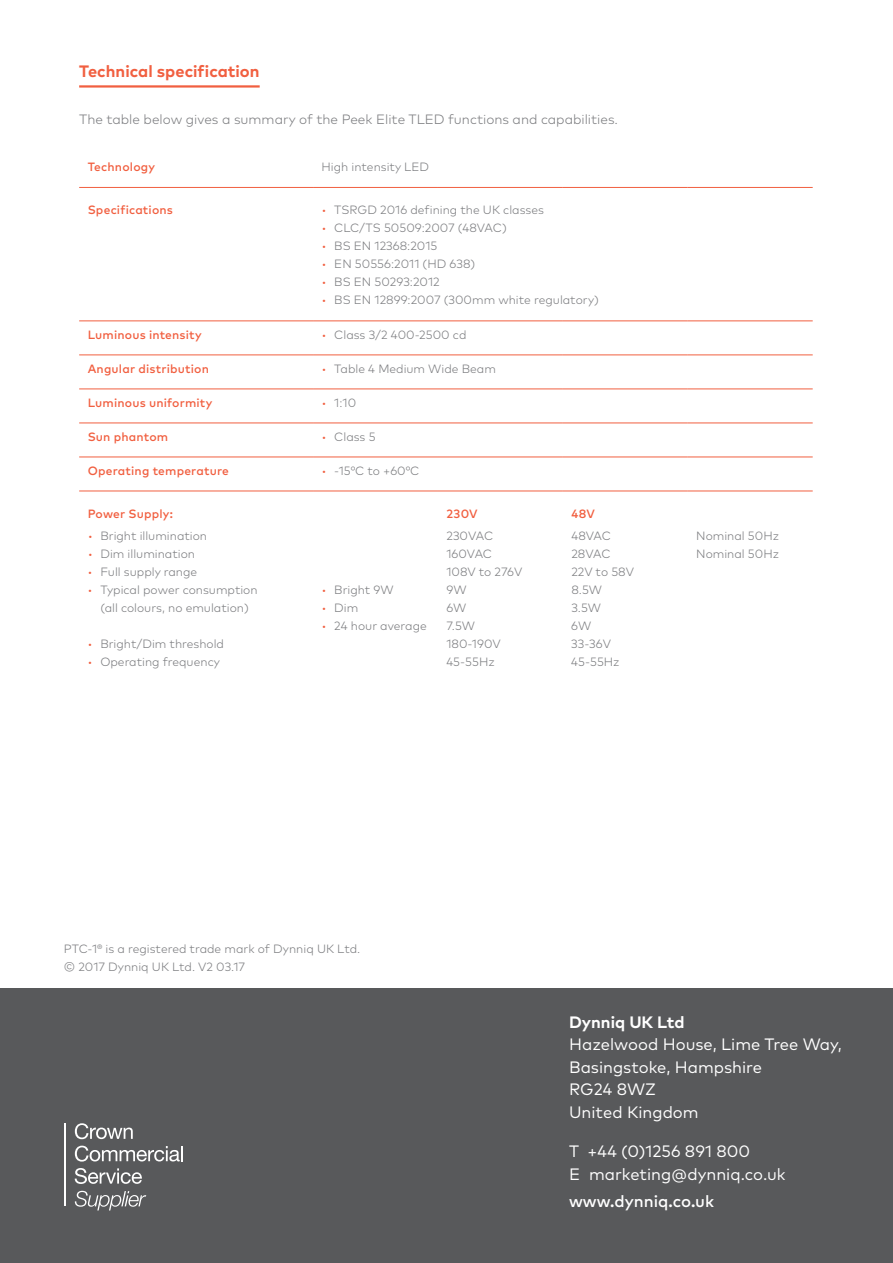
<style>
.page{position:relative;width:893px;height:1263px;background:#fff}
.page>*{position:absolute;margin:0;border:0;box-sizing:border-box;transform-origin:0 0}
.t1{font:16.5px/22.5px "Mark OT";color:#fff}
.t2{font:700 16.5px "Mark OT";color:#f15f40}
.t3{font:500 16.5px "Mark OT";color:#fff}
.t4{font:700 16.5px "Mark OT";color:#fff}
.t5{font:300 13.5px "Mark OT";color:#7b7c7f}
.t6{font:300 12px/18px "Mark OT";color:#7b7c7f}
.t7{font:500 12px "Mark OT";letter-spacing:.015em;color:#f15f40}
.s1{color:#f15f40}
</style>
<div class="page">
<div style="left:0;top:989px;width:893px;height:274px;background:#58595b"></div>
<svg style="left:75px;top:1123px;width:58px;height:16px"></svg>
<svg style="left:75px;top:1146px;width:108px;height:15px"></svg>
<svg style="left:75px;top:1168px;width:67px;height:16px"></svg>
<hr style="left:65px;top:1123px;width:1px;height:83px;background:#fff">
<svg style="left:75px;top:1191px;width:71px;height:19px"></svg>
<hr style="left:79px;top:85px;width:181px;height:3px;background:#f15f40">
<hr style="left:79px;top:491px;width:234px;height:1px;background:#f15f40">
<hr style="left:313px;top:491px;width:125px;height:1px;background:#f15f40">
<hr style="left:438px;top:491px;width:125px;height:1px;background:#f15f40">
<hr style="left:563px;top:491px;width:125px;height:1px;background:#f15f40">
<hr style="left:688px;top:491px;width:125px;height:1px;background:#f15f40">
<hr style="left:79px;top:187px;width:234px;height:1px;background:#f15f40">
<hr style="left:313px;top:187px;width:125px;height:1px;background:#f15f40">
<hr style="left:438px;top:187px;width:125px;height:1px;background:#f15f40">
<hr style="left:563px;top:187px;width:125px;height:1px;background:#f15f40">
<hr style="left:688px;top:187px;width:125px;height:1px;background:#f15f40">
<hr style="left:79px;top:457px;width:234px;height:1px;background:#f15f40">
<hr style="left:313px;top:457px;width:125px;height:1px;background:#f15f40">
<hr style="left:438px;top:457px;width:125px;height:1px;background:#f15f40">
<hr style="left:563px;top:457px;width:125px;height:1px;background:#f15f40">
<hr style="left:688px;top:457px;width:125px;height:1px;background:#f15f40">
<hr style="left:79px;top:423px;width:234px;height:1px;background:#f15f40">
<hr style="left:313px;top:423px;width:125px;height:1px;background:#f15f40">
<hr style="left:438px;top:423px;width:125px;height:1px;background:#f15f40">
<hr style="left:563px;top:423px;width:125px;height:1px;background:#f15f40">
<hr style="left:688px;top:423px;width:125px;height:1px;background:#f15f40">
<hr style="left:79px;top:389px;width:234px;height:1px;background:#f15f40">
<hr style="left:313px;top:389px;width:125px;height:1px;background:#f15f40">
<hr style="left:438px;top:389px;width:125px;height:1px;background:#f15f40">
<hr style="left:563px;top:389px;width:125px;height:1px;background:#f15f40">
<hr style="left:688px;top:389px;width:125px;height:1px;background:#f15f40">
<hr style="left:79px;top:355px;width:234px;height:1px;background:#f15f40">
<hr style="left:313px;top:355px;width:125px;height:1px;background:#f15f40">
<hr style="left:438px;top:355px;width:125px;height:1px;background:#f15f40">
<hr style="left:563px;top:355px;width:125px;height:1px;background:#f15f40">
<hr style="left:688px;top:355px;width:125px;height:1px;background:#f15f40">
<hr style="left:79px;top:321px;width:234px;height:1px;background:#f15f40">
<hr style="left:313px;top:321px;width:125px;height:1px;background:#f15f40">
<hr style="left:438px;top:321px;width:125px;height:1px;background:#f15f40">
<hr style="left:563px;top:321px;width:125px;height:1px;background:#f15f40">
<hr style="left:688px;top:321px;width:125px;height:1px;background:#f15f40">
<h1 class="t2" style="left:79px;top:60px;width:182px">Technical specification</h1>
<p class="t5" style="left:79px;top:111px;width:540px">The table below gives a summary of the Peek Elite TLED functions and capabilities.</p>
<p class="t7" style="left:88px;top:159px;width:69px">Technology</p>
<p class="t6" style="left:322px;top:158px;width:109px">High intensity LED</p>
<p class="t7" style="left:88px;top:202px;width:87px">Specifications</p>
<p class="t6" style="left:322px;top:201px;width:224px"><span class="s1">•</span> TSRGD 2016 defining the UK classes</p>
<p class="t6" style="left:322px;top:219px;width:187px"><span class="s1">•</span> CLC/TS 50509:2007 (48VAC)</p>
<p class="t6" style="left:322px;top:237px;width:117px"><span class="s1">•</span> BS EN 12368:2015</p>
<p class="t6" style="left:322px;top:255px;width:155px"><span class="s1">•</span> EN 50556:2011 (HD 638)</p>
<p class="t6" style="left:322px;top:273px;width:120px"><span class="s1">•</span> BS EN 50293:2012</p>
<p class="t6" style="left:322px;top:291px;width:279px"><span class="s1">•</span> BS EN 12899:2007 (300mm white regulatory)</p>
<p class="t7" style="left:88px;top:327px;width:116px">Luminous intensity</p>
<p class="t6" style="left:322px;top:326px;width:146px"><span class="s1">•</span> Class 3/2 400-2500 cd</p>
<p class="t7" style="left:88px;top:361px;width:123px">Angular distribution</p>
<p class="t6" style="left:322px;top:360px;width:176px"><span class="s1">•</span> Table 4 Medium Wide Beam</p>
<p class="t7" style="left:88px;top:395px;width:126px">Luminous uniformity</p>
<p class="t6" style="left:322px;top:394px;width:36px"><span class="s1">•</span> 1:10</p>
<p class="t7" style="left:88px;top:429px;width:82px">Sun phantom</p>
<p class="t6" style="left:322px;top:428px;width:56px"><span class="s1">•</span> Class 5</p>
<p class="t7" style="left:88px;top:463px;width:143px">Operating temperature</p>
<p class="t6" style="left:322px;top:462px;width:99px"><span class="s1">•</span> -15°C to +60°C</p>
<p class="t7" style="left:88px;top:506px;width:87px">Power Supply:</p>
<p class="t7" style="left:446px;top:506px;width:33px">230V</p>
<p class="t7" style="left:571px;top:506px;width:25px">48V</p>
<p class="t6" style="left:88px;top:526px;width:121px"><span class="s1">•</span> Bright illumination</p>
<p class="t6" style="left:446px;top:526px;width:48px">230VAC</p>
<p class="t6" style="left:571px;top:526px;width:41px">48VAC</p>
<p class="t6" style="left:696px;top:526px;width:84px">Nominal 50Hz</p>
<p class="t6" style="left:88px;top:544px;width:109px"><span class="s1">•</span> Dim illumination</p>
<p class="t6" style="left:446px;top:544px;width:47px">160VAC</p>
<p class="t6" style="left:571px;top:544px;width:41px">28VAC</p>
<p class="t6" style="left:696px;top:544px;width:84px">Nominal 50Hz</p>
<p class="t6" style="left:88px;top:562px;width:111px"><span class="s1">•</span> Full supply range</p>
<p class="t6" style="left:446px;top:562px;width:78px">108V to 276V</p>
<p class="t6" style="left:571px;top:562px;width:64px">22V to 58V</p>
<p class="t6" style="left:88px;top:580px;width:171px"><span class="s1">•</span> Typical power consumption</p>
<p class="t6" style="left:322px;top:580px;width:74px"><span class="s1">•</span> Bright 9W</p>
<p class="t6" style="left:446px;top:580px;width:22px">9W</p>
<p class="t6" style="left:571px;top:580px;width:32px">8.5W</p>
<p class="t6" style="left:100px;top:598px;width:150px">(all colours, no emulation)</p>
<p class="t6" style="left:321px;top:598px;width:38px"><span class="s1">•</span> Dim</p>
<p class="t6" style="left:446px;top:598px;width:22px">6W</p>
<p class="t6" style="left:571px;top:598px;width:31px">3.5W</p>
<p class="t6" style="left:321px;top:616px;width:107px"><span class="s1">•</span> 24 hour average</p>
<p class="t6" style="left:446px;top:616px;width:30px">7.5W</p>
<p class="t6" style="left:571px;top:616px;width:22px">6W</p>
<p class="t6" style="left:88px;top:634px;width:138px"><span class="s1">•</span> Bright/Dim threshold</p>
<p class="t6" style="left:446px;top:634px;width:56px">180-190V</p>
<p class="t6" style="left:571px;top:634px;width:41px">33-36V</p>
<p class="t6" style="left:88px;top:652px;width:134px"><span class="s1">•</span> Operating frequency</p>
<p class="t6" style="left:446px;top:652px;width:50px">45-55Hz</p>
<p class="t6" style="left:571px;top:652px;width:50px">45-55Hz</p>
<p class="t6" style="left:64px;top:939px;width:298px">PTC-1® is a registered trade mark of Dynniq UK Ltd. © 2017 Dynniq UK Ltd. V2 03.17</p>
<h1 class="t4" style="left:569px;top:1011px;width:117px">Dynniq UK Ltd</h1>
<h1 class="t1" style="left:569px;top:1033px;width:274px">Hazelwood House, Lime Tree Way,<br>Basingstoke, Hampshire<br>RG24 8WZ<br>United Kingdom</h1>
<h1 class="t1" style="left:569px;top:1140px;width:218px">T +44 (0)1256 891 800<br>E marketing@dynniq.co.uk</h1>
<h1 class="t3" style="left:569px;top:1190px;width:146px">www.dynniq.co.uk</h1>
</div>
